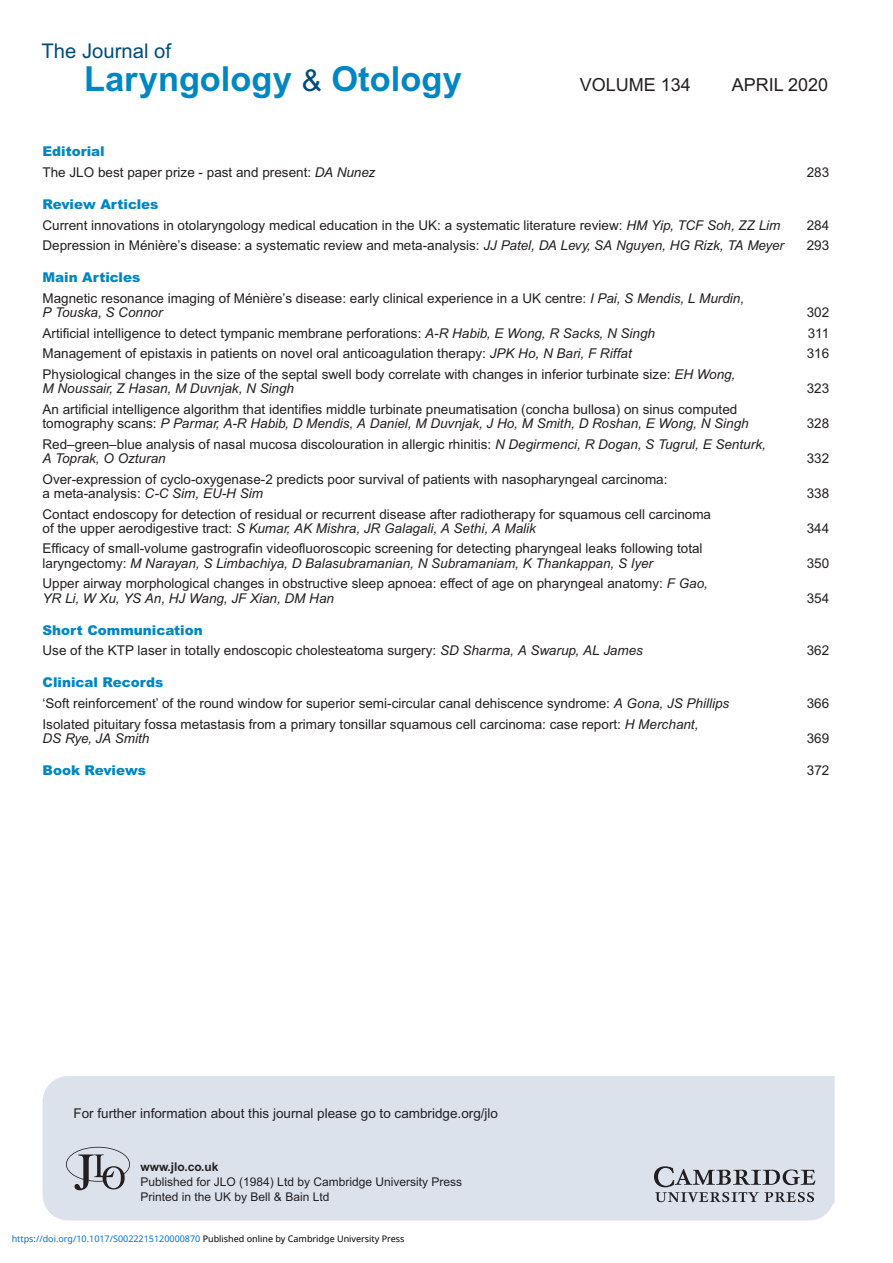
<style>
.page{position:relative;width:893px;height:1263px;background:#fff}
.page>*{position:absolute;margin:0;border:0;box-sizing:border-box;transform-origin:0 0}
.t1{font:700 34.5px "Arial";color:#0087c3}
.t2{font:20.25px "Arial";color:#014c7d}
.t3{font:18px "Arial";color:#231f20}
.t4{font:13.5px/14.2px "Arial";color:#231f20}
.t5{font:italic 13.5px "Arial";color:#231f20}
.t6{font:900 13.5px "Arial";color:#0087c3}
.t7{font:12px/15px "Arial";color:#231f20}
.t8{font:9px "Noto Sans";color:#0172cf}
.s1{font-weight:400;font-size:30px;color:#014c7d}
.s2{font-weight:900;color:#0087c3}
.s3{font-style:italic}
.s4{font-weight:700}
.s5{color:#000}
</style>
<div class="page">
<hr style="left:892px;top:0;width:1px;height:1263px;background:#009fda">
<div style="left:43px;top:1076px;width:792px;height:144px;background:#dce2ec"></div>
<svg style="left:654px;top:1166px;width:162px;height:36px;background:#aeb2ba"></svg>
<svg style="left:66px;top:1147px;width:64px;height:43px;background:#b3b7bf"></svg>
<p class="t2" style="left:42px;top:44px;width:131px">The Journal of</p>
<p class="t1" style="left:84px;top:66px;width:379px">Laryngology <span class="s1">&amp;</span> Otology</p>
<p class="t3" style="left:580px;top:78px;width:113px">VOLUME 134</p>
<p class="t3" style="left:732px;top:78px;width:98px">APRIL 2020</p>
<p class="t4" style="left:43px;top:143px;width:334px;line-height:20.7px"><span class="s2">Editorial<br></span>The JLO best paper prize - past and present: <span class="s3">DA Nunez</span></p>
<p class="t4" style="left:43px;top:195px;width:739px;line-height:20.7px"><span class="s2">Review Articles<br></span>Current innovations in otolaryngology medical education in the UK: a systematic literature review: <span class="s3">HM Yip, TCF Soh, ZZ Lim</span></p>
<p class="t4" style="left:807px;top:166px;width:24px">283</p>
<p class="t4" style="left:807px;top:219px;width:24px">284</p>
<p class="t4" style="left:43px;top:240px;width:743px">Depression in Ménière’s disease: a systematic review and meta-analysis: <span class="s3">JJ Patel, DA Levy, SA Nguyen, HG Rizk, TA Meyer</span></p>
<p class="t4" style="left:807px;top:240px;width:24px">293</p>
<p class="t4" style="left:43px;top:268px;width:703px;line-height:20.7px"><span class="s2">Main Articles<br></span>Magnetic resonance imaging of Ménière’s disease: early clinical experience in a UK centre: <span class="s3">I Pai, S Mendis, L Murdin,</span></p>
<p class="t5" style="left:43px;top:307px;width:122px">P Touska, S Connor</p>
<p class="t4" style="left:807px;top:307px;width:24px">302</p>
<p class="t4" style="left:43px;top:327px;width:614px">Artificial intelligence to detect tympanic membrane perforations: <span class="s3">A-R Habib, E Wong, R Sacks, N Singh</span></p>
<p class="t4" style="left:808px;top:327px;width:23px">311</p>
<p class="t4" style="left:43px;top:348px;width:591px">Management of epistaxis in patients on novel oral anticoagulation therapy: <span class="s3">JPK Ho, N Bari, F Riffat</span></p>
<p class="t4" style="left:807px;top:348px;width:24px">316</p>
<p class="t4" style="left:43px;top:368px;width:694px">Physiological changes in the size of the septal swell body correlate with changes in inferior turbinate size: <span class="s3">EH Wong,<br>M Noussair, Z Hasan, M Duvnjak, N Singh</span></p>
<p class="t4" style="left:807px;top:383px;width:24px">323</p>
<p class="t4" style="left:43px;top:403px;width:708px">An artificial intelligence algorithm that identifies middle turbinate pneumatisation (concha bullosa) on sinus computed tomography scans: <span class="s3">P Parmar, A-R Habib, D Mendis, A Daniel, M Duvnjak, J Ho, M Smith, D Roshan, E Wong, N Singh</span></p>
<p class="t4" style="left:43px;top:438px;width:725px">Red–green–blue analysis of nasal mucosa discolouration in allergic rhinitis: <span class="s3">N Degirmenci, R Dogan, S Tugrul, E Senturk,<br>A Toprak, O Ozturan</span></p>
<p class="t4" style="left:43px;top:473px;width:626px">Over-expression of cyclo-oxygenase-2 predicts poor survival of patients with nasopharyngeal carcinoma: a meta-analysis: <span class="s3">C-C Sim, EU-H Sim</span></p>
<p class="t4" style="left:43px;top:508px;width:670px">Contact endoscopy for detection of residual or recurrent disease after radiotherapy for squamous cell carcinoma of the upper aerodigestive tract: <span class="s3">S Kumar, AK Mishra, JR Galagali, A Sethi, A Malik</span></p>
<p class="t4" style="left:43px;top:543px;width:662px">Efficacy of small-volume gastrografin videofluoroscopic screening for detecting pharyngeal leaks following total laryngectomy: <span class="s3">M Narayan, S Limbachiya, D Balasubramanian, N Subramaniam, K Thankappan, S Iyer</span></p>
<p class="t4" style="left:43px;top:578px;width:667px">Upper airway morphological changes in obstructive sleep apnoea: effect of age on pharyngeal anatomy: <span class="s3">F Gao,<br>YR Li, W Xu, YS An, HJ Wang, JF Xian, DM Han</span></p>
<p class="t4" style="left:43px;top:621px;width:602px;line-height:20.7px"><span class="s2">Short Communication<br></span>Use of the KTP laser in totally endoscopic cholesteatoma surgery: <span class="s3">SD Sharma, A Swarup, AL James</span></p>
<p class="t4" style="left:43px;top:673px;width:688px;line-height:20.7px"><span class="s2">Clinical Records<br></span>‘Soft reinforcement’ of the round window for superior semi-circular canal dehiscence syndrome: <span class="s3">A Gona, JS Phillips</span></p>
<p class="t4" style="left:43px;top:718px;width:657px">Isolated pituitary fossa metastasis from a primary tonsillar squamous cell carcinoma: case report: <span class="s3">H Merchant,<br>DS Rye, JA Smith</span></p>
<p class="t4" style="left:807px;top:418px;width:24px">328</p>
<p class="t4" style="left:807px;top:452px;width:24px">332</p>
<p class="t4" style="left:807px;top:487px;width:24px">338</p>
<p class="t4" style="left:807px;top:522px;width:24px">344</p>
<p class="t4" style="left:807px;top:557px;width:24px">350</p>
<p class="t4" style="left:807px;top:592px;width:24px">354</p>
<p class="t4" style="left:807px;top:645px;width:24px">362</p>
<p class="t4" style="left:807px;top:697px;width:24px">366</p>
<p class="t4" style="left:807px;top:732px;width:24px">369</p>
<p class="t6" style="left:43px;top:762px;width:105px">Book Reviews</p>
<p class="t4" style="left:807px;top:764px;width:24px">372</p>
<p class="t4" style="left:73px;top:1107px;width:426px">For further information about this journal please go to cambridge.org/jlo</p>
<p class="t7" style="left:141px;top:1161px;width:323px"><span class="s4">www.jlo.co.uk<br></span>Published for JLO (1984) Ltd by Cambridge University Press<br>Printed in the UK by Bell &amp; Bain Ltd</p>
<p class="t8" style="left:12px;top:1232px;width:394px">https://doi.org/10.1017/S0022215120000870 <span class="s5">Published online by Cambridge University Press</span></p>
</div>
